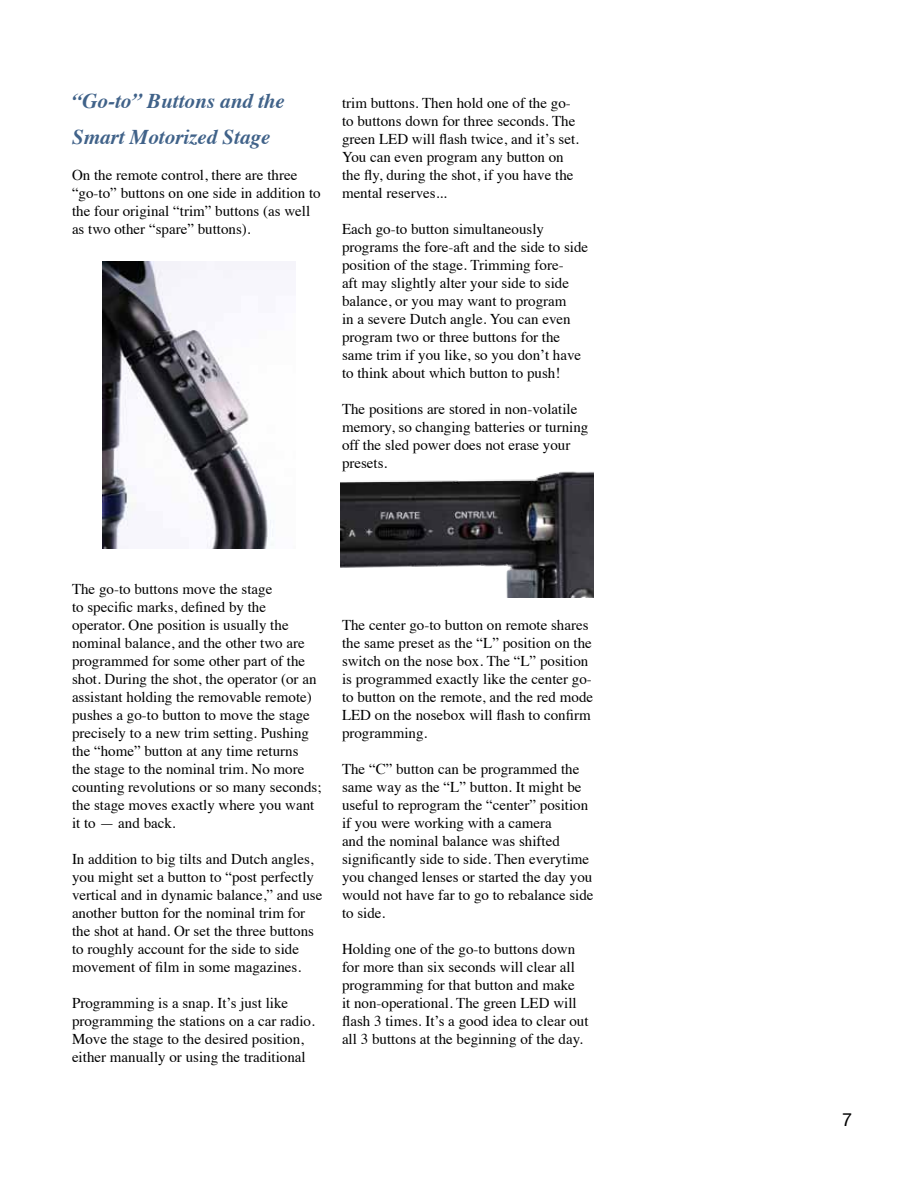
<style>
.page{position:relative;width:918px;height:1188px;background:#fff}
.page>*{position:absolute;margin:0;border:0;box-sizing:border-box;transform-origin:0 0}
.t1{font:italic 700 21px/36px "Times";color:#406289}
.t2{font:18px "Helvetica Neue";color:#000}
.t3{font:15px/18px "Times";color:#000}
</style>
<div class="page">
<img style="left:102px;top:261px;width:193px;height:288px">
<img style="left:341px;top:471px;width:253px;height:127px">
<h1 class="t1" style="left:72px;top:81px;width:214px">“Go-to” Buttons and the<br>Smart Motorized Stage</h1>
<p class="t3" style="left:72px;top:165px;width:250px">On the remote control, there are three “go-to” buttons on one side in addition to the four original “trim” buttons (as well as two other “spare” buttons).</p>
<p class="t3" style="left:342px;top:93px;width:239px">trim buttons. Then hold one of the go&shy;to buttons down for three seconds. The green LED will flash twice, and it’s set.<br>You can even program any button on the fly, during the shot, if you have the mental reserves...</p>
<p class="t3" style="left:342px;top:219px;width:248px">Each go-to button simultaneously programs the fore-aft and the side to side position of the stage. Trimming fore-<br>aft may slightly alter your side to side balance, or you may want to program<br>in a severe Dutch angle. You can even program two or three buttons for the same trim if you like, so you don’t have to think about which button to push!</p>
<p class="t3" style="left:342px;top:399px;width:248px">The positions are stored in non-volatile memory, so changing batteries or turning off the sled power does not erase your presets.</p>
<p class="t3" style="left:72px;top:579px;width:251px">The go-to buttons move the stage<br>to specific marks, defined by the operator. One position is usually the nominal balance, and the other two are programmed for some other part of the shot. During the shot, the operator (or an assistant holding the removable remote) pushes a go-to button to move the stage precisely to a new trim setting. Pushing the “home” button at any time returns<br>the stage to the nominal trim. No more counting revolutions or so many seconds; the stage moves exactly where you want it to — and back.</p>
<p class="t3" style="left:72px;top:849px;width:252px">In addition to big tilts and Dutch angles, you might set a button to “post perfectly vertical and in dynamic balance,” and use another button for the nominal trim for the shot at hand. Or set the three buttons to roughly account for the side to side movement of film in some magazines.</p>
<p class="t3" style="left:72px;top:993px;width:244px">Programming is a snap. It’s just like programming the stations on a car radio.<br>Move the stage to the desired position, either manually or using the traditional</p>
<p class="t3" style="left:342px;top:615px;width:253px">The center go-to button on remote shares the same preset as the “L” position on the switch on the nose box. The “L” position is programmed exactly like the center go&shy;to button on the remote, and the red mode LED on the nosebox will flash to confirm programming.</p>
<p class="t3" style="left:342px;top:759px;width:253px">The “C” button can be programmed the same way as the “L” button. It might be useful to reprogram the “center” position if you were working with a camera<br>and the nominal balance was shifted significantly side to side. Then everytime you changed lenses or started the day you would not have far to go to rebalance side to side.</p>
<p class="t3" style="left:342px;top:939px;width:248px">Holding one of the go-to buttons down for more than six seconds will clear all programming for that button and make<br>it non-operational. The green LED will flash 3 times. It’s a good idea to clear out all 3 buttons at the beginning of the day.</p>
<p class="t2" style="left:842px;top:1105px;width:12px">7</p>
</div>
